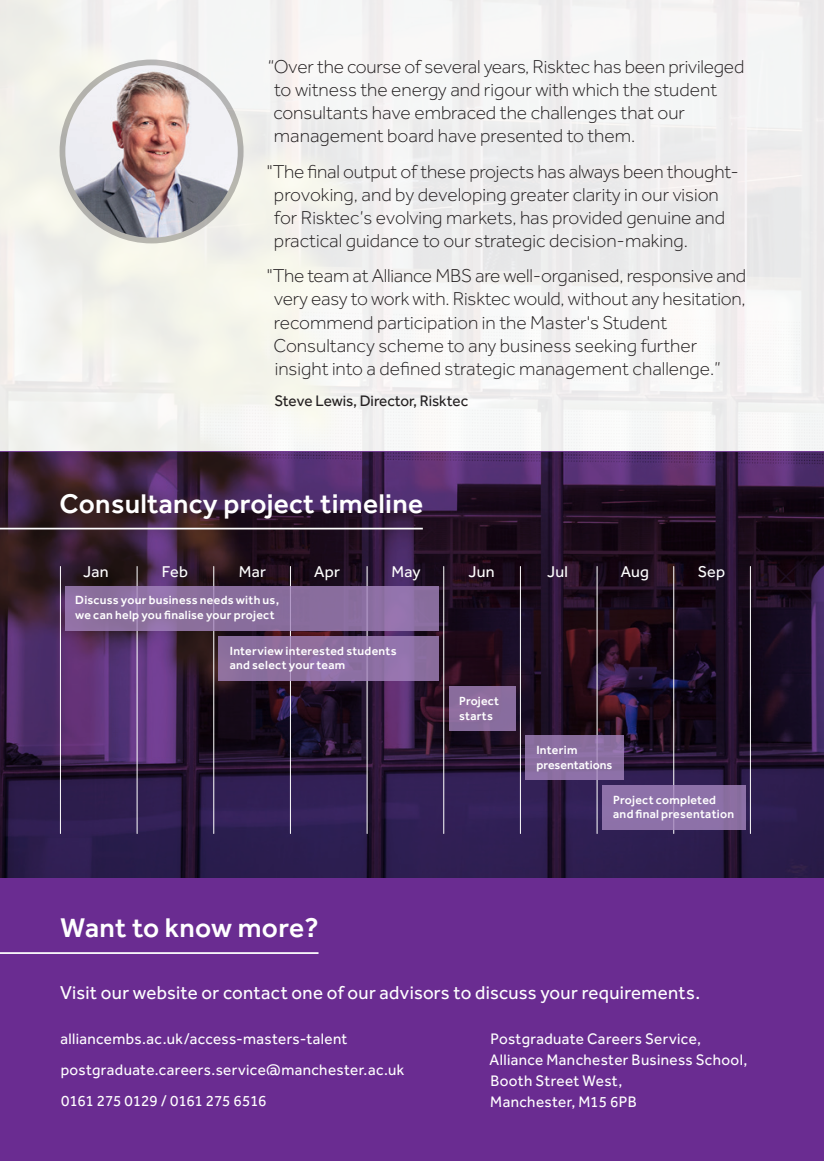
<style>
.page{position:relative;width:824px;height:1161px;background:#fff}
.page>*{position:absolute;margin:0;border:0;box-sizing:border-box;transform-origin:0 0}
.t1{font:500 28px "Effra";letter-spacing:.01em;color:#fff}
.t2{font:300 19.25px/23.1px "Effra";color:#231f20}
.t3{font:19.25px "Effra";letter-spacing:.015em;color:#fff}
.t4{font:16.1px "Effra";letter-spacing:.015em;color:#fff}
.t5{font:15.75px/21px "Effra";letter-spacing:.025em;color:#fff}
.t6{font:15.75px "Effra";color:#231f20}
.t7{font:500 12.25px/14.7px "Effra";letter-spacing:.02em;color:#fff}
</style>
<div class="page">
<div style="left:0;top:0;width:823px;height:451px;background:#f3f3ef"></div>
<svg style="left:0;top:451px;width:823px;height:427px;background:#2f1a3c"></svg>
<div style="left:60px;top:60px;width:183px;height:183px;background:#b5b3ae;border-radius:50%"></div>
<img style="left:65px;top:65px;width:173px;height:173px;border-radius:86px">
<hr style="left:0;top:528px;width:423px;height:1px;background:#fff">
<hr style="left:60px;top:566px;width:1px;height:267px;background:#fff">
<hr style="left:137px;top:566px;width:1px;height:267px;background:#fff">
<hr style="left:213px;top:566px;width:1px;height:267px;background:#fff">
<hr style="left:290px;top:566px;width:1px;height:267px;background:#fff">
<hr style="left:366px;top:566px;width:1px;height:267px;background:#fff">
<hr style="left:443px;top:566px;width:1px;height:267px;background:#fff">
<hr style="left:520px;top:566px;width:1px;height:267px;background:#fff">
<hr style="left:596px;top:566px;width:1px;height:267px;background:#fff">
<hr style="left:673px;top:566px;width:1px;height:267px;background:#fff">
<hr style="left:749px;top:566px;width:1px;height:267px;background:#fff">
<svg style="left:65px;top:586px;width:374px;height:45px;background:#8c6fa0"></svg>
<div style="left:448px;top:686px;width:67px;height:44px;background:#896d9e"></div>
<div style="left:525px;top:735px;width:98px;height:45px;background:#8b6fa1"></div>
<div style="left:219px;top:636px;width:220px;height:45px;background:linear-gradient(to right,#8c6e9c,#8f71a7)"></div>
<div style="left:602px;top:785px;width:143px;height:45px;background:#8d71a9"></div>
<div style="left:0;top:878px;width:823px;height:283px;background:#6a2c91"></div>
<hr style="left:0;top:952px;width:318px;height:2px;background:#fff">
<p class="t2" style="left:268px;top:55px;width:478px">“Over the course of several years, Risktec has been privileged to witness the energy and rigour with which the student consultants have embraced the challenges that our management board have presented to them.</p>
<p class="t2" style="left:274px;top:159px;width:466px;text-indent:-7px">"The final output of these projects has always been thought&shy;provoking, and by developing greater clarity in our vision for Risktec’s evolving markets, has provided genuine and practical guidance to our strategic decision-making.</p>
<p class="t2" style="left:273px;top:264px;width:474px;text-indent:-7px">"The team at Alliance MBS are well-organised, responsive and very easy to work with. Risktec would, without any hesitation, recommend participation in the Master's Student Consultancy scheme to any business seeking further insight into a defined strategic management challenge.”</p>
<p class="t6" style="left:274px;top:392px;width:195px">Steve Lewis, Director, Risktec</p>
<h1 class="t1" style="left:60px;top:487px;width:365px">Consultancy project timeline</h1>
<p class="t4" style="left:83px;top:562px;width:27px">Jan</p>
<p class="t4" style="left:162px;top:562px;width:28px">Feb</p>
<p class="t4" style="left:239px;top:562px;width:29px">Mar</p>
<p class="t4" style="left:314px;top:562px;width:27px">Apr</p>
<p class="t4" style="left:391px;top:562px;width:31px">May</p>
<p class="t4" style="left:468px;top:562px;width:28px">Jun</p>
<p class="t4" style="left:547px;top:562px;width:22px">Jul</p>
<p class="t4" style="left:620px;top:562px;width:30px">Aug</p>
<p class="t4" style="left:697px;top:562px;width:29px">Sep</p>
<p class="t7" style="left:75px;top:593px;width:205px">Discuss your business needs with us, we can help you finalise your project</p>
<p class="t7" style="left:230px;top:643px;width:168px">Interview interested students and select your team</p>
<h1 class="t1" style="left:60px;top:911px;width:260px">Want to know more?</h1>
<p class="t7" style="left:459px;top:693px;width:41px">Project starts</p>
<p class="t7" style="left:536px;top:742px;width:78px">Interim presentations</p>
<p class="t7" style="left:613px;top:792px;width:122px">Project completed and final presentation</p>
<p class="t3" style="left:60px;top:981px;width:641px">Visit our website or contact one of our advisors to discuss your requirements.</p>
<p class="t5" style="left:60px;top:1023px;width:345px;line-height:31px">alliancembs.ac.uk/access-masters-talent postgraduate.careers.service@manchester.ac.uk<br>0161 275 0129 / 0161 275 6516</p>
<p class="t5" style="left:489px;top:1028px;width:259px">Postgraduate Careers Service,<br>Alliance Manchester Business School,<br>Booth Street West,<br>Manchester, M15 6PB</p>
</div>
